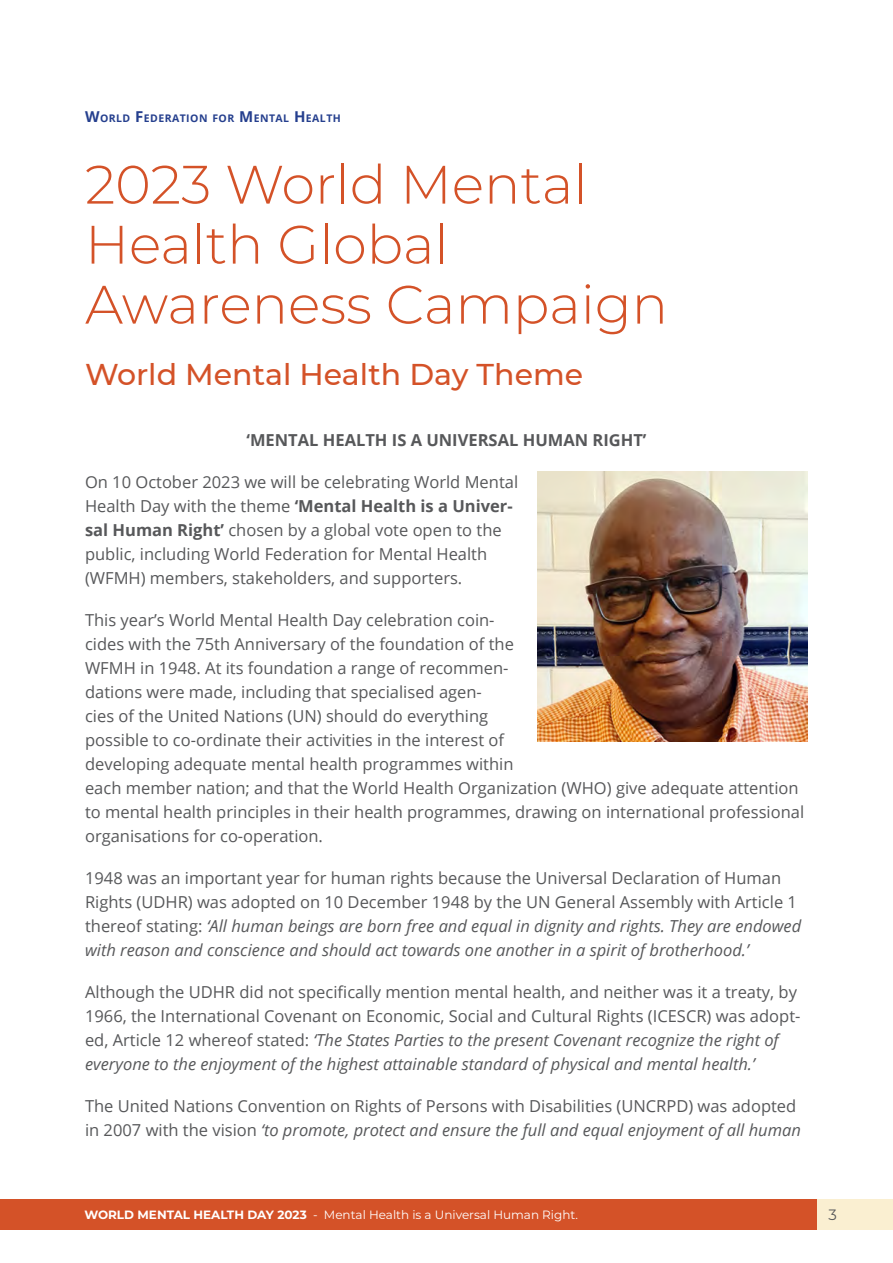
<style>
.page{position:relative;width:893px;height:1263px;background:#fff}
.page>*{position:absolute;margin:0;border:0;box-sizing:border-box;transform-origin:0 0}
.Titular{font:300 54px/60px "Montserrat";color:#d45228}
.Subtitulo_1{font:500 30px "Montserrat";color:#d45228}
.Parrafo{font:16.5px/24px "Open Sans";color:#57585a}
.Parrafo-2{font:700 16.5px "Open Sans";color:#57585a}
.t1{font:15px "Montserrat";color:#57585a}
.t2{font:12px "Montserrat";color:#fff}
.Volanta{font:700 10.5px "Open Sans";letter-spacing:.045em;color:#253f8e}
.s1{font-size:15px}
.s2{font-weight:700}
.s3{font-style:italic}
</style>
<div class="page">
<div style="left:0;top:1199px;width:893px;height:30px;background:#d45228"></div>
<div style="left:818px;top:1199px;width:75px;height:30px;background:#faefd1"></div>
<img style="left:538px;top:471px;width:270px;height:270px">
<p class="Volanta" style="left:85px;top:111px;width:255px"><span class="s1">W</span>ORLD <span class="s1">F</span>EDERATION FOR <span class="s1">M</span>ENTAL <span class="s1">H</span>EALTH</p>
<p class="Titular" style="left:85px;top:153px;width:584px">2023 World Mental<br>Health Global<br>Awareness Campaign</p>
<p class="Subtitulo_1" style="left:85px;top:354px;width:500px">World Mental Health Day Theme</p>
<p class="Parrafo-2" style="left:246px;top:428px;width:401px">‘MENTAL HEALTH IS A UNIVERSAL HUMAN RIGHT’</p>
<p class="Parrafo" style="left:85px;top:469px;width:435px">On 10 October 2023 we will be celebrating World Mental Health Day with the theme <span class="s2">‘Mental Health is a Univer&shy;sal Human Right’</span> chosen by a global vote open to the public, including World Federation for Mental Health (WFMH) members, stakeholders, and supporters.</p>
<p class="Parrafo" style="left:85px;top:608px;width:721px">This year’s World Mental Health Day celebration coin-<br>cides with the 75th Anniversary of the foundation of the<br>WFMH in 1948. At its foundation a range of recommen-<br>dations were made, including that specialised agen-<br>cies of the United Nations (UN) should do everything<br>possible to co-ordinate their activities in the interest of<br>developing adequate mental health programmes within<br>each member nation; and that the World Health Organization (WHO) give adequate attention to mental health principles in their health programmes, drawing on international professional organisations for co-operation.</p>
<p class="Parrafo" style="left:85px;top:866px;width:718px">1948 was an important year for human rights because the Universal Declaration of Human Rights (UDHR) was adopted on 10 December 1948 by the UN General Assembly with Article 1 thereof stating: <span class="s3">‘All human beings are born free and equal in dignity and rights. They are endowed with reason and conscience and should act towards one another in a spirit of brotherhood.’</span></p>
<p class="Parrafo" style="left:85px;top:980px;width:717px">Although the UDHR did not specifically mention mental health, and neither was it a treaty, by 1966, the International Covenant on Economic, Social and Cultural Rights (ICESCR) was adopt&shy;ed, Article 12 whereof stated: <span class="s3">‘The States Parties to the present Covenant recognize the right of everyone to the enjoyment of the highest attainable standard of physical and mental health.’</span></p>
<p class="Parrafo" style="left:85px;top:1094px;width:717px">The United Nations Convention on Rights of Persons with Disabilities (UNCRPD) was adopted in 2007 with the vision <span class="s3">‘to promote, protect and ensure the full and equal enjoyment of all human</span></p>
<p class="t2" style="left:84px;top:1207px;width:495px"><span class="s2">WORLD MENTAL HEALTH DAY 2023</span> - Mental Health is a Universal Human Right.</p>
<p class="t1" style="left:828px;top:1205px;width:10px">3</p>
</div>
